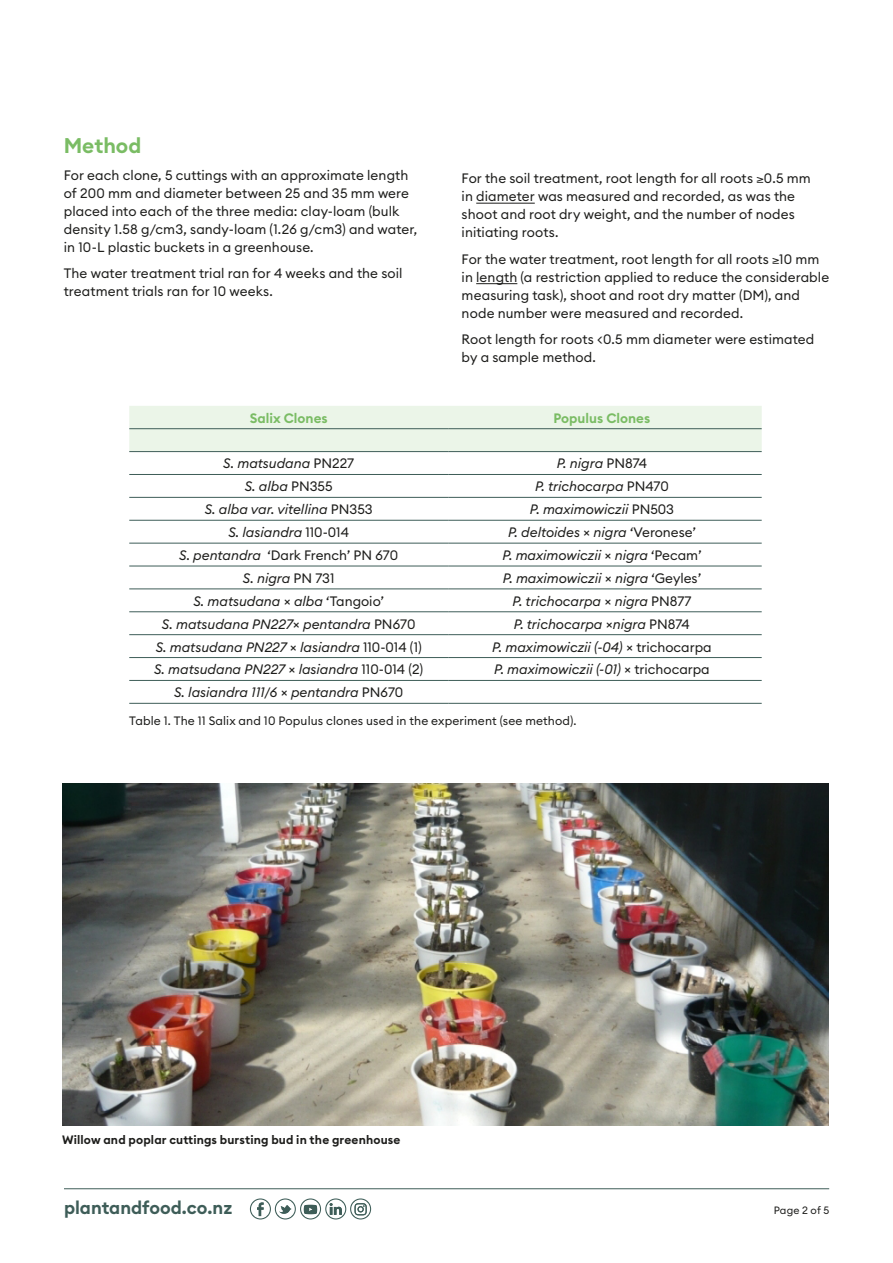
<style>
.page{position:relative;width:893px;height:1263px;background:#fff}
.page>*{position:absolute;margin:0;border:0;box-sizing:border-box;transform-origin:0 0}
.Subhead_green{font:600 21px "Euclid Circular B";color:#7abc64}
.t1{font:600 18px "Euclid Circular B";color:#3e5d58}
.Body{font:13.5px/18px "Euclid Circular B";letter-spacing:.005em;color:#1d1d1b}
.Table_body{font:italic 13.5px "Euclid Circular B";color:#1d1d1b}
.Table_body-2{font:13.5px "Euclid Circular B";color:#1d1d1b}
.Table_subhead_green{font:600 13.5px "Euclid Circular B";color:#7abc64}
.Table_note{font:12px "Euclid Circular B";letter-spacing:.01em;color:#1d1d1b}
.t2{font:600 12px "Euclid Circular B";letter-spacing:.015em;color:#1d1d1b}
.t3{font:10.5px "Euclid Circular B";letter-spacing:.015em;color:#1d1d1b}
.s1{font-style:normal}
.s2{font-style:italic}
</style>
<div class="page">
<hr style="left:64px;top:1188px;width:765px;height:1px;background:#3e5d58">
<svg style="left:250px;top:1198px;width:121px;height:21px"></svg>
<div style="left:129px;top:406px;width:633px;height:45px;background:#ebf5e8"></div>
<svg style="left:129px;top:452px;width:633px;height:251px"></svg>
<hr style="left:129px;top:474px;width:319px;height:1px;background:#3e5d58">
<hr style="left:448px;top:474px;width:314px;height:1px;background:#3e5d58">
<hr style="left:129px;top:497px;width:319px;height:1px;background:#3e5d58">
<hr style="left:448px;top:497px;width:314px;height:1px;background:#3e5d58">
<hr style="left:129px;top:520px;width:319px;height:1px;background:#3e5d58">
<hr style="left:448px;top:520px;width:314px;height:1px;background:#3e5d58">
<hr style="left:129px;top:543px;width:319px;height:1px;background:#3e5d58">
<hr style="left:448px;top:543px;width:314px;height:1px;background:#3e5d58">
<hr style="left:129px;top:566px;width:319px;height:1px;background:#3e5d58">
<hr style="left:448px;top:566px;width:314px;height:1px;background:#3e5d58">
<hr style="left:129px;top:589px;width:319px;height:1px;background:#3e5d58">
<hr style="left:448px;top:589px;width:314px;height:1px;background:#3e5d58">
<hr style="left:129px;top:611px;width:319px;height:1px;background:#3e5d58">
<hr style="left:448px;top:611px;width:314px;height:1px;background:#3e5d58">
<hr style="left:129px;top:634px;width:319px;height:1px;background:#3e5d58">
<hr style="left:448px;top:634px;width:314px;height:1px;background:#3e5d58">
<hr style="left:129px;top:657px;width:319px;height:1px;background:#3e5d58">
<hr style="left:448px;top:657px;width:314px;height:1px;background:#3e5d58">
<hr style="left:129px;top:680px;width:319px;height:1px;background:#3e5d58">
<hr style="left:448px;top:680px;width:314px;height:1px;background:#3e5d58">
<hr style="left:129px;top:703px;width:319px;height:1px;background:#3e5d58">
<hr style="left:448px;top:703px;width:314px;height:1px;background:#3e5d58">
<hr style="left:129px;top:428px;width:319px;height:1px;background:#3e5d58">
<hr style="left:448px;top:428px;width:314px;height:1px;background:#3e5d58">
<hr style="left:129px;top:451px;width:319px;height:1px;background:#3e5d58">
<hr style="left:448px;top:451px;width:314px;height:1px;background:#3e5d58">
<hr style="left:476px;top:203px;width:59px;height:1px;background:#1d1d1b">
<hr style="left:476px;top:283px;width:41px;height:1px;background:#1d1d1b">
<img style="left:63px;top:783px;width:765px;height:343px">
<p class="Subhead_green" style="left:64px;top:132px;width:79px">Method</p>
<p class="Body" style="left:64px;top:166px;width:355px">For each clone, 5 cuttings with an approximate length of 200 mm and diameter between 25 and 35 mm were placed into each of the three media: clay-loam (bulk density 1.58 g/cm3, sandy-loam (1.26 g/cm3) and water, in 10-L plastic buckets in a greenhouse.</p>
<p class="Body" style="left:64px;top:264px;width:340px">The water treatment trial ran for 4 weeks and the soil treatment trials ran for 10 weeks.</p>
<p class="Body" style="left:462px;top:169px;width:351px">For the soil treatment, root length for all roots ≥0.5 mm in diameter was measured and recorded, as was the shoot and root dry weight, and the number of nodes initiating roots.</p>
<p class="Body" style="left:462px;top:250px;width:369px">For the water treatment, root length for all roots ≥10 mm in length (a restriction applied to reduce the considerable measuring task), shoot and root dry matter (DM), and node number were measured and recorded.</p>
<p class="Body" style="left:462px;top:330px;width:354px">Root length for roots &lt;0.5 mm diameter were estimated by a sample method.</p>
<p class="Table_subhead_green" style="left:250px;top:409px;width:79px">Salix Clones</p>
<p class="Table_subhead_green" style="left:554px;top:409px;width:98px">Populus Clones</p>
<p class="Table_body" style="left:223px;top:455px;width:132px">S. matsudana <span class="s1">PN227</span></p>
<p class="Table_body" style="left:557px;top:455px;width:92px">P. nigra <span class="s1">PN874</span></p>
<p class="Table_body" style="left:245px;top:478px;width:89px">S. alba <span class="s1">PN355</span></p>
<p class="Table_body" style="left:535px;top:478px;width:135px">P. trichocarpa <span class="s1">PN470</span></p>
<p class="Table_body" style="left:205px;top:501px;width:169px">S. alba var. vitellina <span class="s1">PN353</span></p>
<p class="Table_body" style="left:530px;top:501px;width:146px">P. maximowiczii <span class="s1">PN503</span></p>
<p class="Table_body" style="left:228px;top:524px;width:122px">S. lasiandra <span class="s1">110-014</span></p>
<p class="Table_body" style="left:508px;top:524px;width:189px">P. deltoides × nigra <span class="s1">‘Veronese’</span></p>
<p class="Table_body-2" style="left:179px;top:546px;width:221px"><span class="s2">S. pentandra</span> ‘Dark French’ PN 670</p>
<p class="Table_body" style="left:502px;top:546px;width:201px">P. maximowiczii × nigra <span class="s1">‘Pecam’</span></p>
<p class="Table_body" style="left:243px;top:569px;width:93px">S. nigra <span class="s1">PN 731</span></p>
<p class="Table_body" style="left:503px;top:569px;width:200px">P. maximowiczii × nigra <span class="s1">‘Geyles’</span></p>
<p class="Table_body" style="left:193px;top:592px;width:192px">S. matsudana × alba <span class="s1">‘Tangoio’</span></p>
<p class="Table_body" style="left:513px;top:592px;width:180px">P. trichocarpa × nigra <span class="s1">PN877</span></p>
<p class="Table_body" style="left:162px;top:615px;width:255px">S. matsudana PN227× pentandra <span class="s1">PN670</span></p>
<p class="Table_body" style="left:514px;top:615px;width:178px">P. trichocarpa ×nigra <span class="s1">PN874</span></p>
<p class="Table_body" style="left:156px;top:638px;width:268px">S. matsudana PN227 × lasiandra <span class="s1">110-014 (1)</span></p>
<p class="Table_body" style="left:492px;top:638px;width:221px">P. maximowiczii (-04) × <span class="s1">trichocarpa</span></p>
<p class="Table_body" style="left:154px;top:661px;width:271px">S. matsudana PN227 × lasiandra <span class="s1">110-014 (2)</span></p>
<p class="Table_body" style="left:494px;top:661px;width:217px">P. maximowiczii (-01) × <span class="s1">trichocarpa</span></p>
<p class="Table_body" style="left:174px;top:684px;width:231px">S. lasiandra 111/6 × pentandra <span class="s1">PN670</span></p>
<p class="Table_note" style="left:129px;top:713px;width:449px">Table 1. The 11 Salix and 10 Populus clones used in the experiment (see method).</p>
<p class="t2" style="left:62px;top:1132px;width:340px">Willow and poplar cuttings bursting bud in the greenhouse</p>
<h2 class="t1" style="left:64px;top:1196px;width:170px">plantandfood.co.nz</h2>
<p class="t3" style="left:774px;top:1203px;width:57px">Page 2 of 5</p>
</div>
